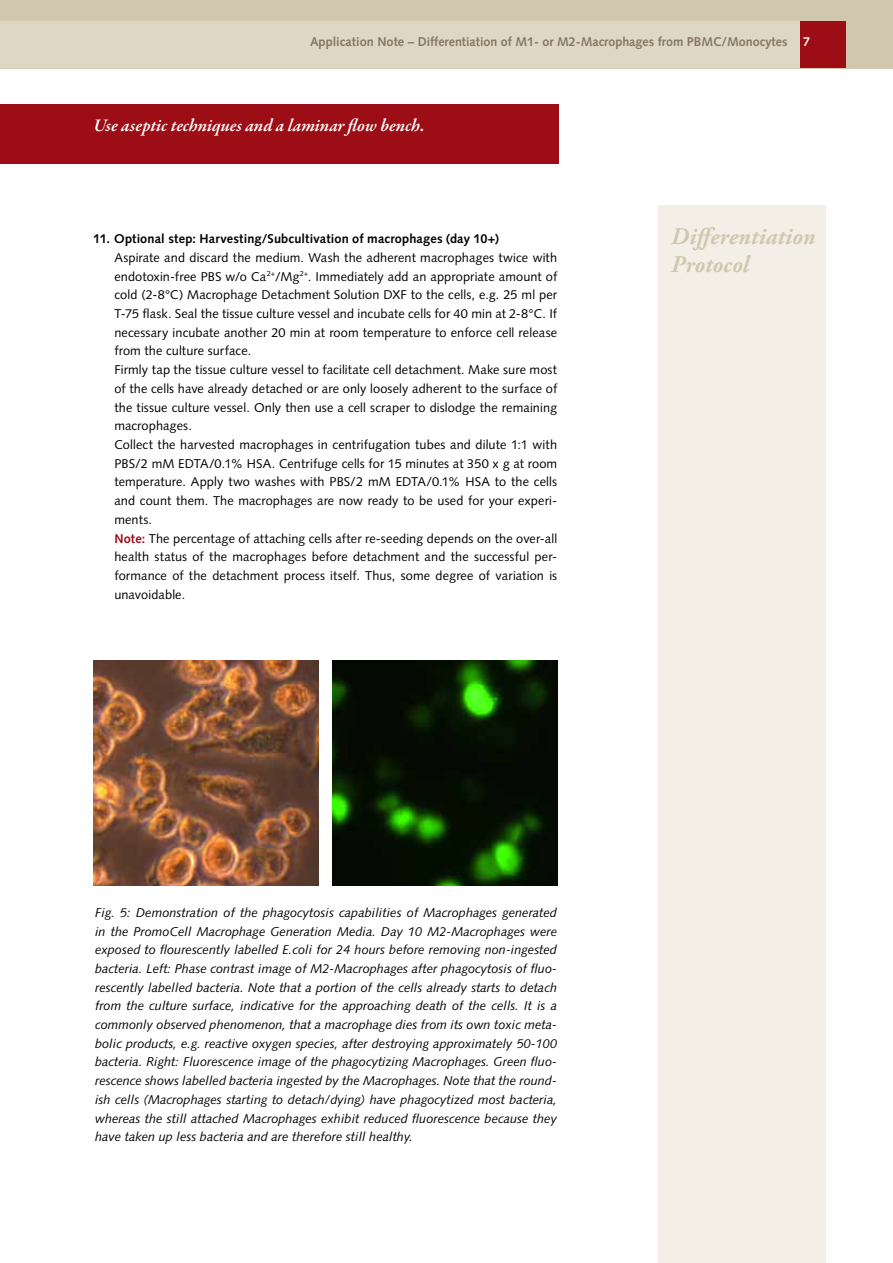
<style>
.page{position:relative;width:893px;height:1263px;background:#fff}
.page>*{position:absolute;margin:0;border:0;box-sizing:border-box;transform-origin:0 0}
.t1{font:italic 700 24px/28.8px "Adobe Garamond Pro";letter-spacing:.005em;color:#d1c7af;scale:.95 1}
.t2{font:italic 600 18px "Garamond Premr Pro";color:#fff}
.t3{font:12.75px/18.8px "Syntax LT Std";letter-spacing:.01em;color:#000}
.t4{font:italic 12.75px/18.8px "Syntax LT Std";color:#000;text-align:justify}
.t5{font:700 12.75px "Syntax LT Std";color:#857761}
.t6{font:700 12.75px "Syntax LT Std";letter-spacing:.01em;color:#000}
.s1{color:#fff}
.s2{font-weight:700;color:#9d0d15}
</style>
<div class="page">
<div style="left:0;top:0;width:893px;height:68px;background:#d1c7af"></div>
<div style="left:0;top:104px;width:558px;height:60px;background:#9d0d15"></div>
<div style="left:658px;top:206px;width:168px;height:1057px;background:#f3efe7"></div>
<div style="left:799px;top:21px;width:47px;height:47px;background:#9d0d15"></div>
<div style="left:0;top:21px;width:799px;height:47px;background:#dfd7c5"></div>
<img style="left:94px;top:660px;width:224px;height:225px">
<img style="left:333px;top:660px;width:225px;height:225px">
<p class="t5" style="left:310px;top:34px;width:502px">Application Note – Differentiation of M1- or M2-Macrophages from PBMC/Monocytes <span class="s1">7</span></p>
<h2 class="t2" style="left:94px;top:114px;width:333px">Use aseptic techniques and a laminar flow bench.</h2>
<p class="t6" style="left:93px;top:232px;width:408px">11. Optional step: Harvesting/Subcultivation of macrophages (day 10+)</p>
<p class="t3" style="left:114px;top:248px;width:444px">Aspirate and discard the medium. Wash the adherent macrophages twice with endotoxin-free PBS w/o Ca<sup>2+</sup>/Mg<sup>2+</sup>. Immediately add an appropriate amount of cold (2-8°C) Macrophage Detachment Solution DXF to the cells, e.g. 25 ml per T-75 flask. Seal the tissue culture vessel and incubate cells for 40 min at 2-8°C. If necessary incubate another 20 min at room temperature to enforce cell release from the culture surface.<br>Firmly tap the tissue culture vessel to facilitate cell detachment. Make sure most of the cells have already detached or are only loosely adherent to the surface of the tissue culture vessel. Only then use a cell scraper to dislodge the remaining macrophages.<br>Collect the harvested macrophages in centrifugation tubes and dilute 1:1 with PBS/2 mM EDTA/0.1% HSA. Centrifuge cells for 15 minutes at 350 x g at room temperature. Apply two washes with PBS/2 mM EDTA/0.1% HSA to the cells and count them. The macrophages are now ready to be used for your experi&shy;ments.<br><span class="s2">Note:</span> The percentage of attaching cells after re-seeding depends on the over-all health status of the macrophages before detachment and the successful per&shy;formance of the detachment process itself. Thus, some degree of variation is unavoidable.</p>
<h1 class="t1" style="left:671px;top:222px;width:153px">Differentiation<br>Protocol</h1>
<p class="t4" style="left:95px;top:903px;width:463px">Fig. 5: Demonstration of the phagocytosis capabilities of Macrophages generated in the PromoCell Macrophage Generation Media. Day 10 M2-Macrophages were exposed to flourescently labelled E.coli for 24 hours before removing non-ingested bacteria. Left: Phase contrast image of M2-Macrophages after phagocytosis of fluo&shy;rescently labelled bacteria. Note that a portion of the cells already starts to detach from the culture surface, indicative for the approaching death of the cells. It is a commonly observed phenomenon, that a macrophage dies from its own toxic meta&shy;bolic products, e.g. reactive oxygen species, after destroying approximately 50-100 bacteria. Right: Fluorescence image of the phagocytizing Macrophages. Green fluo&shy;rescence shows labelled bacteria ingested by the Macrophages. Note that the round&shy;ish cells (Macrophages starting to detach/dying) have phagocytized most bacteria, whereas the still attached Macrophages exhibit reduced fluorescence because they have taken up less bacteria and are therefore still healthy.</p>
</div>
